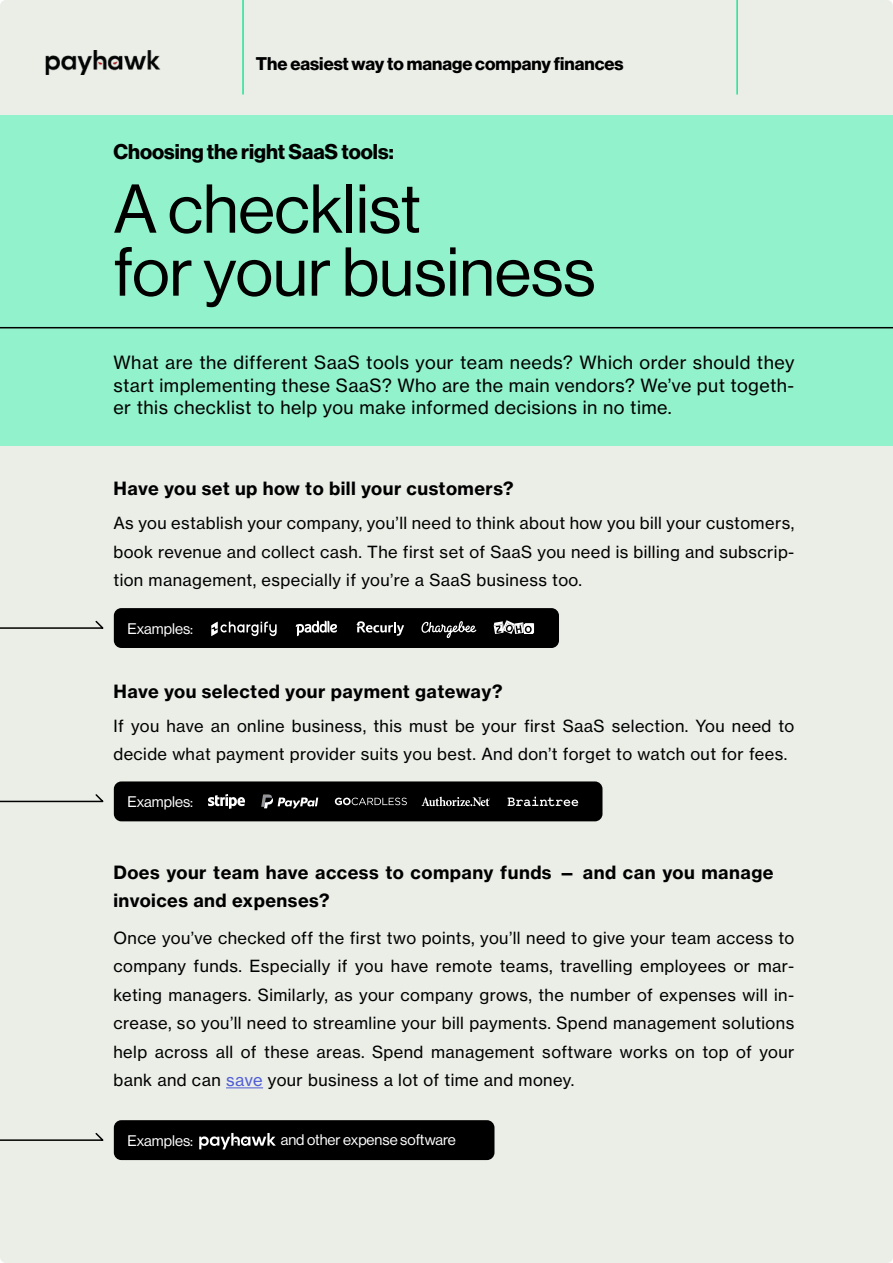
<style>
.page{position:relative;width:893px;height:1263px;background:#eaeee7}
.page>*{position:absolute;margin:0;border:0;box-sizing:border-box;transform-origin:0 0}
.t1{font:67.5px/63px "N Haas Grotesk DS Pro 55 Rg";color:#000}
.t2{font:20.85px "N Haas Grotesk DS Pro 75 Bd";color:#000}
.t3{font:18px/22.5px "N Haas Grotesk TX Pro 55 Rg";letter-spacing:.025em;color:#000;text-align:justify}
.t4{font:18px/28.5px "N Haas Grotesk TX Pro 75 Bd";letter-spacing:.025em;color:#000}
.t5{font:18px "N Haas Grotesk DS Pro 75 Bd";color:#000}
.t6{font:16.5px/28.5px "N Haas Grotesk TX Pro 55 Rg";letter-spacing:.025em;color:#000;text-align:justify}
.t7{font:15px "N Haas Grotesk DS Pro 55 Rg";color:#fff}
.s1{color:#4f5cd6}
</style>
<div class="page">
<div style="left:114px;top:608px;width:445px;height:40px;background:#000;border-radius:8px"></div>
<div style="left:114px;top:781px;width:488px;height:40px;background:#000;border-radius:8px"></div>
<div style="left:114px;top:1120px;width:380px;height:40px;background:#000;border-radius:8px"></div>
<img style="left:45px;top:50px;width:116px;height:25px">
<hr style="left:242px;top:0;width:2px;height:95px;background:#21e396">
<hr style="left:736px;top:0;width:2px;height:95px;background:#21e396">
<hr style="left:226px;top:1087px;width:37px;height:1px;background:#4f5cd6">
<div style="left:0;top:115px;width:893px;height:330px;background:#91f2cc"></div>
<hr style="left:0;top:327px;width:893px;height:1px;background:#000">
<svg style="left:211px;top:622px;width:66px;height:14px"></svg>
<svg style="left:296px;top:621px;width:41px;height:15px"></svg>
<svg style="left:356px;top:621px;width:48px;height:15px"></svg>
<svg style="left:421px;top:621px;width:55px;height:17px"></svg>
<svg style="left:494px;top:620px;width:40px;height:14px"></svg>
<svg style="left:0;top:620px;width:104px;height:9px"></svg>
<svg style="left:0;top:794px;width:104px;height:9px"></svg>
<svg style="left:0;top:1133px;width:104px;height:8px"></svg>
<svg style="left:208px;top:794px;width:37px;height:15px"></svg>
<svg style="left:261px;top:794px;width:57px;height:14px"></svg>
<svg style="left:335px;top:798px;width:72px;height:7px"></svg>
<svg style="left:421px;top:797px;width:69px;height:9px"></svg>
<svg style="left:508px;top:797px;width:70px;height:9px"></svg>
<svg style="left:199px;top:1133px;width:77px;height:16px"></svg>
<p class="t5" style="left:256px;top:53px;width:369px">The easiest way to manage company finances</p>
<p class="t2" style="left:113px;top:139px;width:282px">Choosing the right SaaS tools:</p>
<h1 class="t1" style="left:113px;top:178px;width:483px">A checklist<br>for your business</h1>
<p class="t3" style="left:113px;top:351px;width:682px">What are the different SaaS tools your team needs? Which order should they start implementing these SaaS? Who are the main vendors? We’ve put togeth&shy;er this checklist to help you make informed decisions in no time.</p>
<p class="t4" style="left:113px;top:474px;width:402px">Have you set up how to bill your customers?</p>
<p class="t6" style="left:113px;top:509px;width:682px">As you establish your company, you’ll need to think about how you bill your customers, book revenue and collect cash. The first set of SaaS you need is billing and subscrip&shy;tion management, especially if you’re a SaaS business too.</p>
<p class="t7" style="left:128px;top:620px;width:67px">Examples:</p>
<p class="t4" style="left:113px;top:677px;width:391px">Have you selected your payment gateway?</p>
<p class="t6" style="left:113px;top:711px;width:682px">If you have an online business, this must be your first SaaS selection. You need to decide what payment provider suits you best. And don’t forget to watch out for fees.</p>
<p class="t7" style="left:128px;top:793px;width:67px">Examples:</p>
<p class="t4" style="left:113px;top:858px;width:662px">Does your team have access to company funds — and can you manage invoices and expenses?</p>
<p class="t6" style="left:113px;top:923px;width:682px">Once you’ve checked off the first two points, you’ll need to give your team access to company funds. Especially if you have remote teams, travelling employees or mar&shy;keting managers. Similarly, as your company grows, the number of expenses will in&shy;crease, so you’ll need to streamline your bill payments. Spend management solutions help across all of these areas. Spend management software works on top of your bank and can <span class="s1">save</span> your business a lot of time and money.</p>
<p class="t7" style="left:128px;top:1132px;width:67px">Examples:</p>
<p class="t7" style="left:281px;top:1131px;width:177px">and other expense software</p>
</div>
